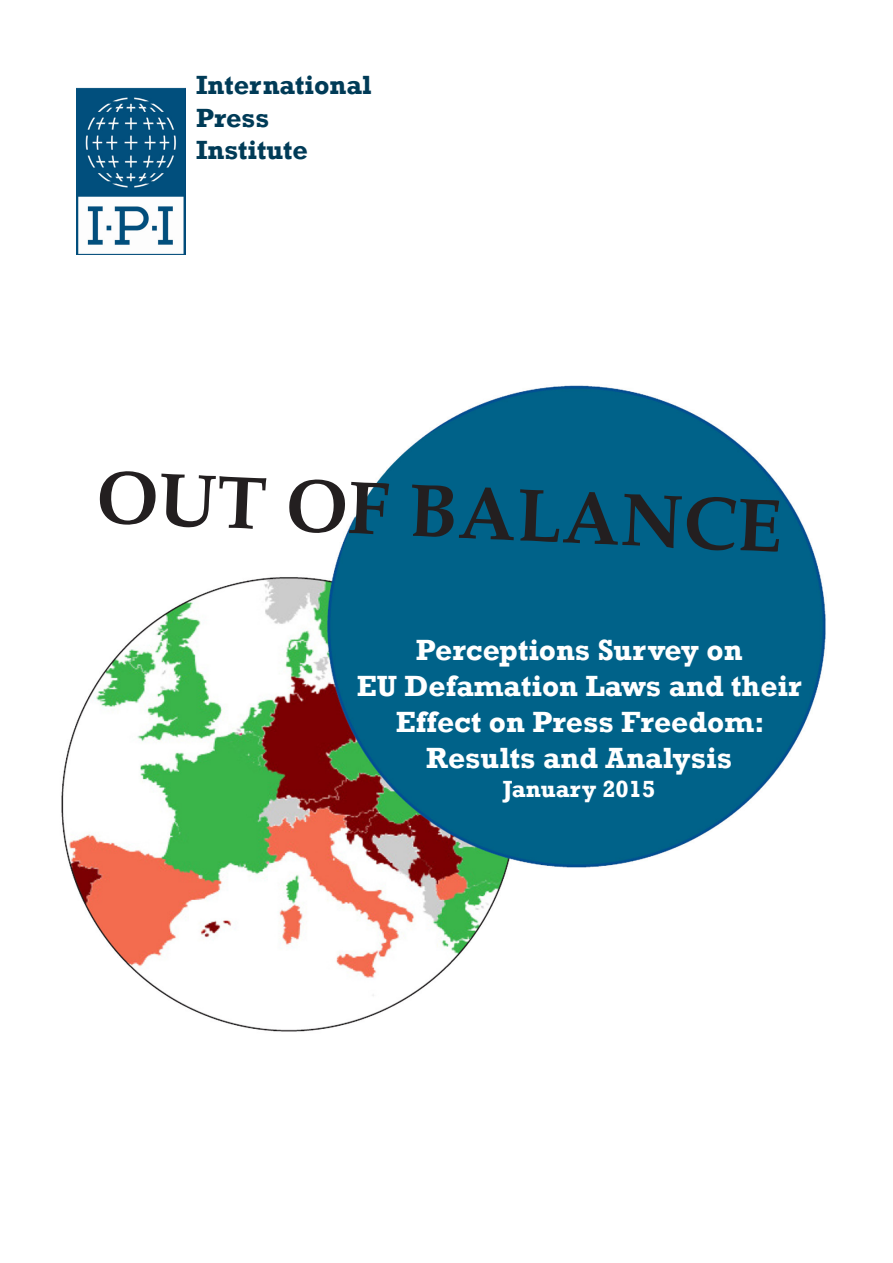
<style>
.page{position:relative;width:893px;height:1263px;background:#fff}
.page>*{position:absolute;margin:0;border:0;box-sizing:border-box;transform-origin:0 0}
.t1{font:700 75px "Palatino";color:#231f20}
.t2{font:700 30px/36px "Rockwell";color:#fff;text-align:center}
.t3{font:700 27px/32.4px "Rockwell";color:#003b57}
.t4{font:700 24px "Rockwell";color:#fff}
</style>
<div class="page">
<img style="left:61px;top:385px;width:765px;height:647px">
<img style="left:77px;top:88px;width:109px;height:166px">
<p class="t3" style="left:196px;top:69px;width:177px">International<br>Press<br>Institute</p>
<h1 class="t1" style="left:100px;top:430px;width:689px;rotate:3deg">OUT OF BALANCE</h1>
<p class="t2" style="left:357px;top:632px;width:446px">Perceptions Survey on<br>EU Defamation Laws and their<br>Effect on Press Freedom:<br>Results and Analysis</p>
<p class="t4" style="left:503px;top:774px;width:154px">January 2015</p>
</div>
